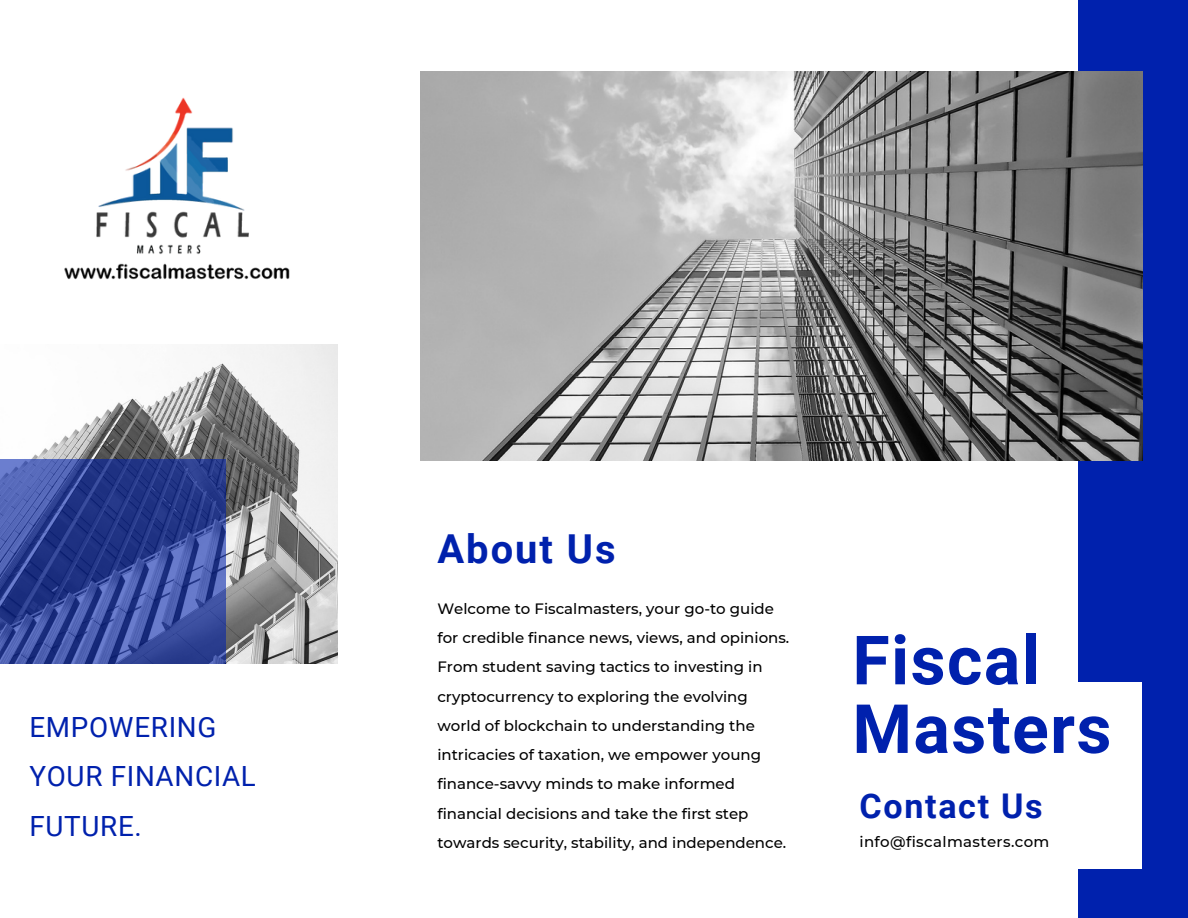
<style>
.page{position:relative;width:1188px;height:918px;background:#fff}
.page>*{position:absolute;margin:0;border:0;box-sizing:border-box;transform-origin:0 0}
.t1{font:700 67.95px/68.7px "Roboto";letter-spacing:.02em;color:#0021ad}
.t2{font:700 39.9px "Roboto";letter-spacing:.05em;color:#0021ad}
.t3{font:700 34.05px "Roboto";letter-spacing:.05em;color:#0021ad}
.t4{font:27.9px/49.7px "Roboto";letter-spacing:.025em;color:#0021ad}
.t5{font:500 15px/29.2px "Montserrat";color:#000}
.t6{font:500 15px "Montserrat";letter-spacing:.025em;color:#000}
</style>
<div class="page">
<div style="left:1078px;top:0;width:110px;height:918px;background:#0021ad"></div>
<div style="left:1032px;top:682px;width:110px;height:186px;background:#fff"></div>
<img style="left:420px;top:71px;width:722px;height:389px">
<img style="left:0;top:344px;width:337px;height:320px">
<svg style="left:0;top:459px;width:226px;height:204px;background:#344798"></svg>
<img style="left:64px;top:97px;width:226px;height:183px">
<p class="t4" style="left:29px;top:702px;width:228px">EMPOWERING<br>YOUR FINANCIAL<br>FUTURE.</p>
<h3 class="t2" style="left:437px;top:526px;width:180px">About Us</h3>
<h1 class="t5" style="left:437px;top:594px;width:353px">Welcome to Fiscalmasters, your go-to guide for credible finance news, views, and opinions.<br>From student saving tactics to investing in cryptocurrency to exploring the evolving world of blockchain to understanding the intricacies of taxation, we empower young finance-savvy minds to make informed financial decisions and take the first step towards security, stability, and independence.</h1>
<p class="t1" style="left:852px;top:627px;width:260px">Fiscal<br>Masters</p>
<h2 class="t3" style="left:859px;top:786px;width:185px">Contact Us</h2>
<p class="t6" style="left:859px;top:833px;width:191px">info@fiscalmasters.com</p>
</div>
